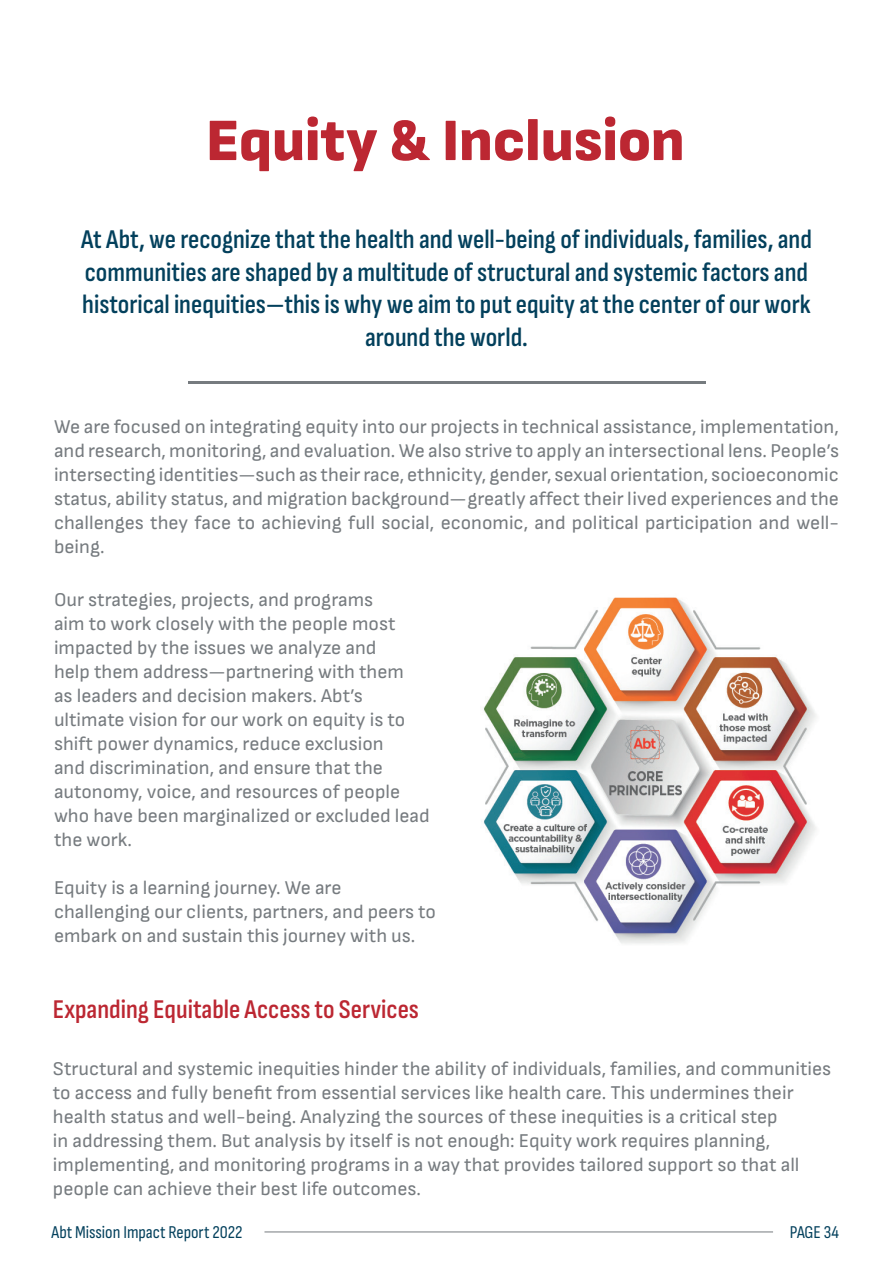
<style>
.page{position:relative;width:893px;height:1263px;background:#fff}
.page>*{position:absolute;margin:0;border:0;box-sizing:border-box;transform-origin:0 0}
.t1{font:900 60px "Sofia Sans";color:#bc2732}
.t2{font:600 27px/32.4px "Sofia Sans Condensed";color:#03405c;text-align:center}
.t3{font:600 27px "Sofia Sans Condensed";color:#bc2732}
.t4{font:19.5px/24px "Sofia Sans";color:#767b7f}
.t5{font:18px "Sofia Sans Condensed";color:#03405c}
</style>
<div class="page">
<hr style="left:188px;top:381px;width:517px;height:3px;background:#767b7f">
<img style="left:481px;top:597px;width:335px;height:347px">
<hr style="left:264px;top:1231px;width:509px;height:1px;background:#767b7f">
<h1 class="t1" style="left:206px;top:102px;width:480px">Equity &amp; Inclusion</h1>
<p class="t2" style="left:81px;top:223px;width:732px">At Abt, we recognize that the health and well-being of individuals, families, and communities are shaped by a multitude of structural and systemic factors and historical inequities—this is why we aim to put equity at the center of our work around the world.</p>
<p class="t4" style="left:54px;top:415px;width:786px;text-align:justify">We are focused on integrating equity into our projects in technical assistance, implementation, and research, monitoring, and evaluation. We also strive to apply an intersectional lens. People’s intersecting identities—such as their race, ethnicity, gender, sexual orientation, socioeconomic status, ability status, and migration background—greatly affect their lived experiences and the challenges they face to achieving full social, economic, and political participation and well&shy;being.</p>
<p class="t4" style="left:54px;top:587px;width:377px">Our strategies, projects, and programs<br>aim to work closely with the people most impacted by the issues we analyze and<br>help them address—partnering with them<br>as leaders and decision makers. Abt’s ultimate vision for our work on equity is to shift power dynamics, reduce exclusion<br>and discrimination, and ensure that the autonomy, voice, and resources of people who have been marginalized or excluded lead the work.</p>
<p class="t4" style="left:54px;top:875px;width:383px">Equity is a learning journey. We are challenging our clients, partners, and peers to embark on and sustain this journey with us.</p>
<h2 class="t3" style="left:53px;top:994px;width:368px">Expanding Equitable Access to Services</h2>
<p class="t4" style="left:53px;top:1056px;width:780px">Structural and systemic inequities hinder the ability of individuals, families, and communities to access and fully benefit from essential services like health care. This undermines their health status and well-being. Analyzing the sources of these inequities is a critical step<br>in addressing them. But analysis by itself is not enough: Equity work requires planning, implementing, and monitoring programs in a way that provides tailored support so that all people can achieve their best life outcomes.</p>
<p class="t5" style="left:51px;top:1222px;width:193px">Abt Mission Impact Report 2022</p>
<p class="t5" style="left:790px;top:1222px;width:51px">PAGE 34</p>
</div>
